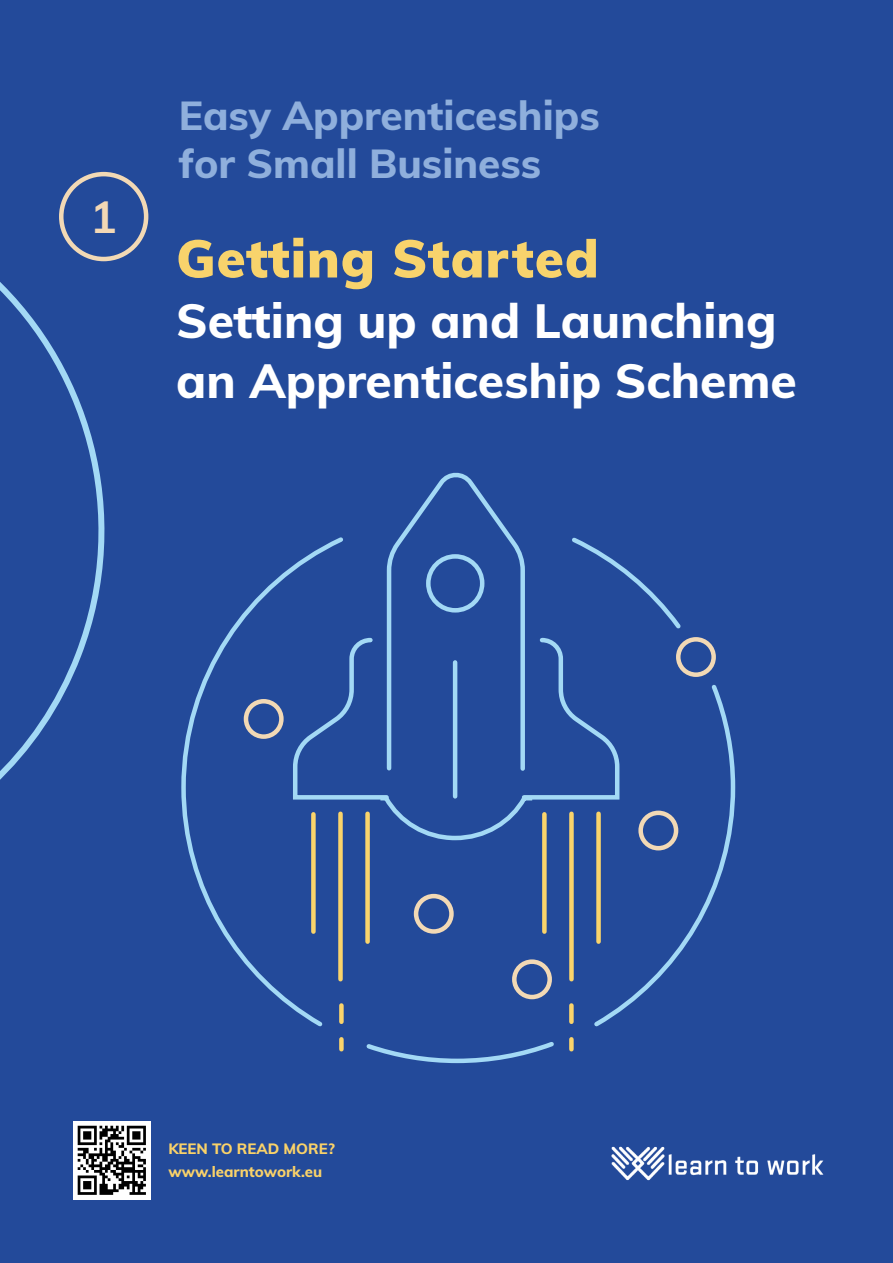
<style>
.page{position:relative;width:893px;height:1263px;background:#234a9a}
.page>*{position:absolute;margin:0;border:0;box-sizing:border-box;transform-origin:0 0}
.t1{font:900 52.5px "Muli";letter-spacing:.02em;color:#f8d36c}
.t2{font:800 48px/60px "Muli";color:#fff}
.t3{font:700 45px "Muli";color:#f3d8b5}
.t4{font:800 40.5px/48.6px "Muli";color:#8fafdc}
.t5{font:800 15px/22.5px "Muli";color:#fad269}
</style>
<div class="page">
<svg style="left:402px;top:472px;width:108px;height:62px"></svg>
<svg style="left:181px;top:534px;width:555px;height:530px"></svg>
<svg style="left:241px;top:635px;width:477px;height:366px"></svg>
<div style="left:339px;top:1005px;width:5px;height:17px;background:#fad46b"></div>
<div style="left:339px;top:1039px;width:5px;height:10px;background:#fad46b"></div>
<div style="left:569px;top:1005px;width:5px;height:17px;background:#fad46b"></div>
<div style="left:569px;top:1039px;width:5px;height:10px;background:#fad46b"></div>
<svg style="left:0;top:260px;width:114px;height:520px"></svg>
<div style="left:59px;top:172px;width:89px;height:89px;border:4px solid #f2d9b5;border-radius:50%"></div>
<img style="left:611px;top:1146px;width:213px;height:35px">
<img style="left:73px;top:1122px;width:77px;height:77px">
<p class="t3" style="left:90px;top:184px;width:28px">1</p>
<p class="t4" style="left:179px;top:89px;width:422px">Easy Apprenticeships for Small Business</p>
<p class="t1" style="left:176px;top:220px;width:424px">Getting Started</p>
<p class="t2" style="left:176px;top:288px;width:622px">Setting up and Launching an Apprenticeship Scheme</p>
<p class="t5" style="left:168px;top:1137px;width:168px">KEEN TO READ MORE? www.learntowork.eu</p>
</div>
